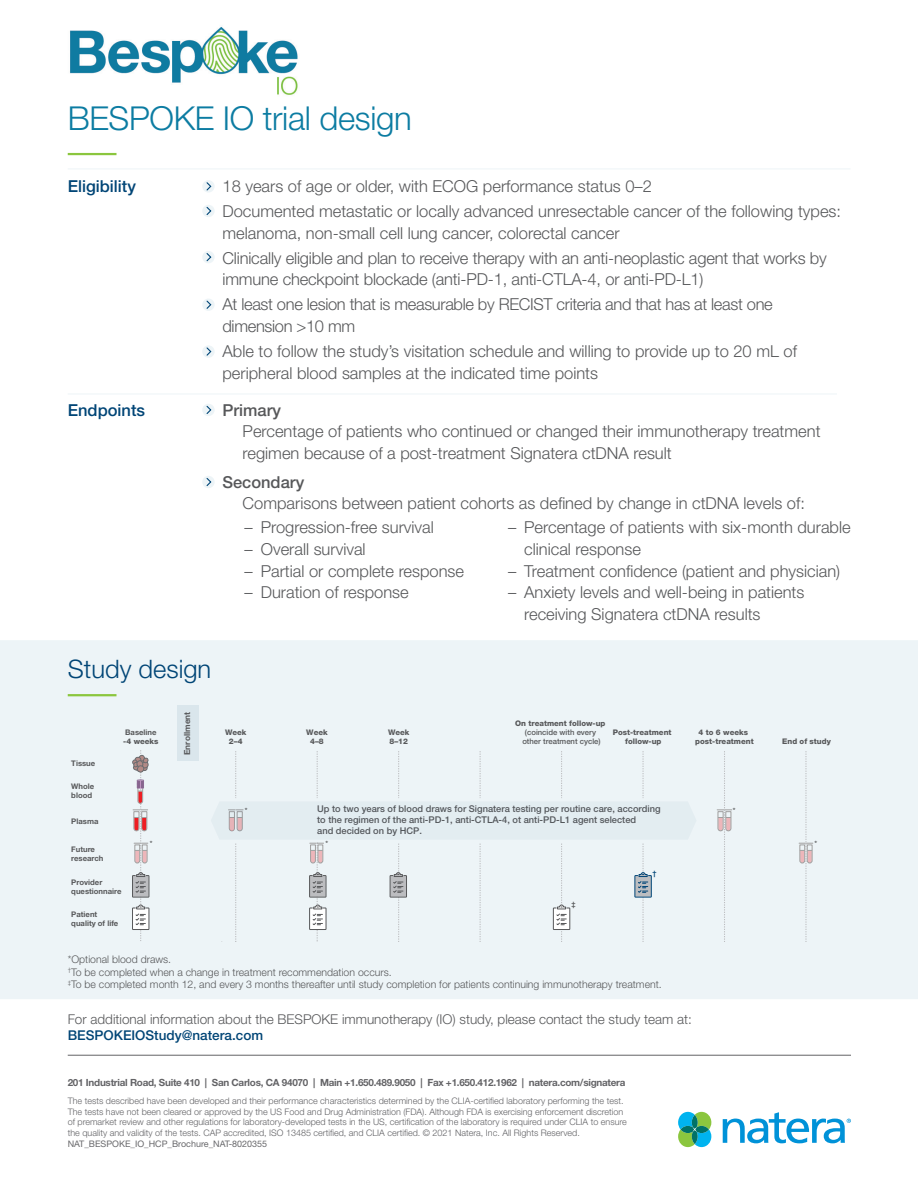
<style>
.page{position:relative;width:918px;height:1188px;background:#fff}
.page>*{position:absolute;margin:0;border:0;box-sizing:border-box;transform-origin:0 0}
.new_bullet_text{font:300 33px "Helvetica Neue LT Std";letter-spacing:-.01em;color:#0c7ca2}
.new_bullet_text-2{font:300 25.5px "Helvetica Neue LT Std";color:#004576}
.new_bullet_text-3{font:300 16.5px/21.8px "Helvetica Neue LT Std";color:#57585a}
.new_bullet_text-4{font:300 16.5px/21.8px "Helvetica Neue LT Std";letter-spacing:-.02em;color:#57585a}
.new_bullet_text-5{font:500 16.5px "Helvetica Neue LT Std";color:#57585a}
.Subtitle{font:500 16.5px "Helvetica Neue LT Std";color:#004576}
.new_bullet_text-6{font:500 16.5px "Helvetica Neue LT Std";color:#004576}
.t1{font:300 13.5px/16.2px "Helvetica Neue LT Std";color:#57585a}
.t2{font:300 10.5px "Helvetica Neue LT Std";color:#57585a}
.t3{font:700 9.9px "Helvetica Neue LT Std";letter-spacing:-.025em;color:#636366}
.t4{font:500 9.3px/11.1px "Helvetica Neue LT Std";color:#57585a}
.t5{font:300 9px/10.9px "Helvetica Neue LT Std";color:#636366}
.t6{font:700 8.4px "Helvetica Neue LT Std";color:#57585a}
.t7{font:700 7.8px/9.3px "Helvetica Neue LT Std";color:#57585a}
.t8{font:800 7.8px/9.3px "Helvetica Neue LT Std";color:#57585a;text-align:center}
.t9{font:500 7.8px/9.3px "Helvetica Neue LT Std";color:#57585a;text-align:center}
.t10{font:500 7.35px "Helvetica Neue LT Std";color:#57585a}
.t11{font:500 7.35px "Helvetica Neue LT Std";color:#004577}
.s1{font-weight:800}
.s2{font-weight:500;color:#004576}
.s3{font-weight:400;color:#69696c}
</style>
<div class="page">
<svg style="left:723px;top:1112px;width:128px;height:31px"></svg>
<svg style="left:678px;top:1112px;width:33px;height:35px"></svg>
<div style="left:0;top:640px;width:918px;height:359px;background:#edf4f7"></div>
<hr style="left:68px;top:1055px;width:783px;height:1px;background:#636366">
<hr style="left:68px;top:153px;width:49px;height:2px;background:#8bc63e">
<svg style="left:202px;top:180px;width:13px;height:13px"></svg>
<svg style="left:205px;top:181px;width:7px;height:11px"></svg>
<div style="left:202px;top:205px;width:13px;height:12px;background:#edf4f7;border-radius:50%"></div>
<svg style="left:206px;top:207px;width:6px;height:8px"></svg>
<div style="left:202px;top:251px;width:13px;height:12px;background:#edf4f7;border-radius:50%"></div>
<svg style="left:206px;top:253px;width:6px;height:9px"></svg>
<div style="left:202px;top:299px;width:13px;height:12px;background:#edf4f7;border-radius:50%"></div>
<svg style="left:206px;top:300px;width:6px;height:9px"></svg>
<svg style="left:202px;top:345px;width:13px;height:13px"></svg>
<svg style="left:205px;top:346px;width:7px;height:11px"></svg>
<div style="left:202px;top:404px;width:13px;height:12px;background:#edf4f7;border-radius:50%"></div>
<svg style="left:206px;top:405px;width:6px;height:9px"></svg>
<div style="left:202px;top:476px;width:13px;height:12px;background:#edf4f7;border-radius:50%"></div>
<svg style="left:206px;top:478px;width:6px;height:8px"></svg>
<hr style="left:68px;top:394px;width:769px;height:1px;background:#edf4f7">
<div style="left:178px;top:705px;width:21px;height:56px;background:#dae6ec"></div>
<svg style="left:132px;top:750px;width:17px;height:191px;background:#d0c7cb"></svg>
<svg style="left:211px;top:751px;width:486px;height:192px;background:#e9f0f3"></svg>
<div style="left:634px;top:875px;width:18px;height:23px;border:1px solid #004577"></div>
<svg style="left:717px;top:751px;width:15px;height:190px;background:#e8ecef"></svg>
<svg style="left:799px;top:751px;width:14px;height:190px;background:#e7ecef"></svg>
<hr style="left:68px;top:694px;width:49px;height:2px;background:#8bc63e">
<hr style="left:68px;top:169px;width:783px;height:1px;background:#edf4f7">
<img style="left:70px;top:26px;width:228px;height:69px">
<p class="new_bullet_text" style="left:68px;top:98px;width:346px">BESPOKE IO trial design</p>
<p class="Subtitle" style="left:68px;top:176px;width:70px">Eligibility</p>
<p class="new_bullet_text-6" style="left:68px;top:400px;width:79px">Endpoints</p>
<p class="new_bullet_text-3" style="left:223px;top:175px;width:431px">18 years of age or older, with ECOG performance status 0–2</p>
<p class="new_bullet_text-3" style="left:223px;top:200px;width:620px">Documented metastatic or locally advanced unresectable cancer of the following types: melanoma, non-small cell lung cancer, colorectal cancer</p>
<p class="new_bullet_text-3" style="left:223px;top:247px;width:606px">Clinically eligible and plan to receive therapy with an anti-neoplastic agent that works by immune checkpoint blockade (anti-PD-1, anti-CTLA-4, or anti-PD-L1)</p>
<p class="new_bullet_text-4" style="left:223px;top:293px;width:552px">At least one lesion that is measurable by RECIST criteria and that has at least one dimension &gt;10 mm</p>
<p class="new_bullet_text-3" style="left:223px;top:340px;width:576px">Able to follow the study’s visitation schedule and willing to provide up to 20 mL of peripheral blood samples at the indicated time points</p>
<p class="new_bullet_text-5" style="left:222px;top:400px;width:60px">Primary</p>
<p class="new_bullet_text-3" style="left:243px;top:420px;width:579px">Percentage of patients who continued or changed their immunotherapy treatment regimen because of a post-treatment Signatera ctDNA result</p>
<p class="new_bullet_text-5" style="left:222px;top:472px;width:83px">Secondary</p>
<p class="new_bullet_text-3" style="left:243px;top:492px;width:564px">Comparisons between patient cohorts as defined by change in ctDNA levels of:</p>
<p class="new_bullet_text-3" style="left:245px;top:516px;width:191px">– Progression-free survival</p>
<p class="new_bullet_text-3" style="left:245px;top:538px;width:123px">– Overall survival</p>
<p class="new_bullet_text-3" style="left:245px;top:559px;width:221px">– Partial or complete response</p>
<p class="new_bullet_text-3" style="left:245px;top:581px;width:166px">– Duration of response</p>
<p class="new_bullet_text-3" style="left:524px;top:516px;width:328px;text-indent:-16px">– Percentage of patients with six-month durable clinical response</p>
<p class="new_bullet_text-3" style="left:508px;top:559px;width:334px">– Treatment confidence (patient and physician)</p>
<p class="new_bullet_text-3" style="left:524px;top:581px;width:282px;text-indent:-16px">– Anxiety levels and well-being in patients receiving Signatera ctDNA results</p>
<p class="new_bullet_text-2" style="left:68px;top:653px;width:145px">Study design</p>
<p class="t7" style="left:71px;top:759px;width:26px">Tissue</p>
<p class="t7" style="left:71px;top:781px;width:25px">Whole blood</p>
<p class="t7" style="left:71px;top:817px;width:29px">Plasma</p>
<p class="t7" style="left:123px;top:727px;width:37px">Baseline <span class="s1">-4 weeks</span></p>
<p class="t6" style="left:182px;top:755px;width:45px;rotate:-90deg">Enrollment</p>
<p class="t8" style="left:306px;top:727px;width:23px">Week<br>4–8</p>
<p class="t9" style="left:515px;top:718px;width:92px"><span class="s1">On treatment follow-up </span>(coincide with every other treatment cycle)</p>
<p class="t8" style="left:613px;top:727px;width:60px">Post-treatment follow-up</p>
<p class="t8" style="left:225px;top:727px;width:23px">Week<br>2–4</p>
<p class="t8" style="left:388px;top:727px;width:23px;text-align:left">Week<br>8–12</p>
<p class="t8" style="left:695px;top:727px;width:60px">4 to 6 weeks post-treatment</p>
<p class="t4" style="left:317px;top:803px;width:345px">Up to two years of blood draws for Signatera testing per routine care, according to the regimen of the anti-PD-1, anti-CTLA-4, ot anti-PD-L1 agent selected<br>and decided on by HCP.</p>
<p class="t10" style="left:245px;top:806px;width:4px">*</p>
<p class="t10" style="left:733px;top:806px;width:4px">*</p>
<p class="t8" style="left:782px;top:737px;width:50px">End of study</p>
<p class="t7" style="left:71px;top:844px;width:34px">Future research</p>
<p class="t7" style="left:71px;top:877px;width:52px">Provider questionnaire</p>
<p class="t7" style="left:71px;top:909px;width:49px">Patient quality of life</p>
<p class="t10" style="left:150px;top:839px;width:4px">*</p>
<p class="t10" style="left:325px;top:839px;width:4px">*</p>
<p class="t10" style="left:814px;top:839px;width:4px">*</p>
<p class="t10" style="left:572px;top:900px;width:6px">‡</p>
<p class="t11" style="left:652px;top:869px;width:6px">†</p>
<p class="t2" style="left:68px;top:953px;width:105px">*Optional blood draws.</p>
<p class="t2" style="left:68px;top:966px;width:325px"><sup>†</sup>To be completed when a change in treatment recommendation occurs.</p>
<p class="t2" style="left:68px;top:978px;width:596px"><sup>‡</sup>To be completed month 12, and every 3 months thereafter until study completion for patients continuing immunotherapy treatment.</p>
<p class="t1" style="left:68px;top:1010px;width:626px">For additional information about the BESPOKE immunotherapy (IO) study, please contact the study team at:<br><span class="s2">BESPOKEIOStudy@natera.com</span></p>
<p class="t3" style="left:68px;top:1076px;width:559px">201 Industrial Road, Suite 410 | San Carlos, CA 94070 | Main +1.650.489.9050 | Fax +1.650.412.1962 | natera.com/signatera</p>
<p class="t5" style="left:68px;top:1095px;width:561px">The tests described have been developed and their performance characteristics determined by the CLIA-certified laboratory performing the test.<br>The tests have not been cleared or approved by the US Food and Drug Administration (FDA). Although FDA is exercising enforcement discretion of premarket review and other regulations for laboratory-developed tests in the US, certification of the laboratory is required under CLIA to ensure the quality and validity of the tests. CAP accredited, ISO 13485 certified, and CLIA certified. © 2021 Natera, Inc. All Rights Reserved.<br><span class="s3">NAT_BESPOKE_IO_HCP_Brochure_NAT-8020355</span></p>
</div>
